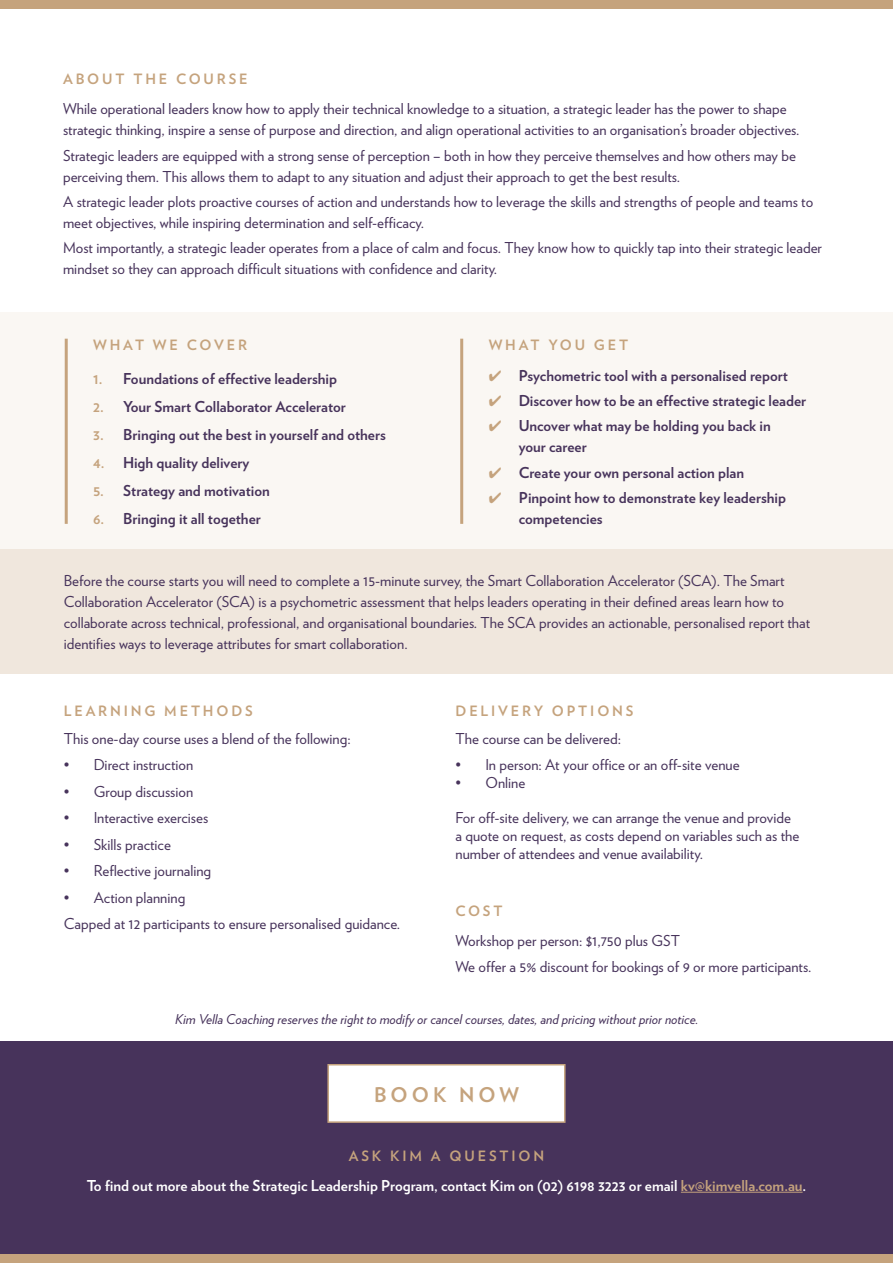
<style>
.page{position:relative;width:893px;height:1263px;background:#fff}
.page>*{position:absolute;margin:0;border:0;box-sizing:border-box;transform-origin:0 0}
.t1{font:700 20.25px "Verlag";letter-spacing:.2em;color:#c5a37d}
.t2{font:15px/21px "Verlag";color:#47335b}
.t3{font:700 15px/21px "Verlag";color:#47335b}
.t4{font:700 15px "Verlag";color:#fff}
.t5{font:700 14.25px "Verlag";letter-spacing:.2em;color:#c5a37d}
.t6{font:italic 13.5px "Verlag";color:#47335b}
.s1{color:#c5a37d}
.s2{color:#faf7f3}
</style>
<div class="page">
<div style="left:0;top:1042px;width:893px;height:221px;background:#47335b"></div>
<hr style="left:681px;top:1192px;width:122px;height:1px;background:#c5a37d">
<div style="left:0;top:1254px;width:893px;height:9px;background:#c5a37d"></div>
<div style="left:0;top:0;width:893px;height:9px;background:#c5a37d"></div>
<div style="left:0;top:549px;width:893px;height:125px;background:#f0e7dd"></div>
<div style="left:0;top:312px;width:893px;height:237px;background:#faf7f3"></div>
<hr style="left:65px;top:339px;width:3px;height:185px;background:#c5a37d">
<hr style="left:460px;top:339px;width:3px;height:185px;background:#c5a37d">
<div style="left:327px;top:1064px;width:239px;height:59px;background:#fff;border:2px solid #c5a37d"></div>
<p class="t5" style="left:63px;top:67px;width:186px">ABOUT THE COURSE</p>
<p class="t2" style="left:63px;top:98px;width:738px">While operational leaders know how to apply their technical knowledge to a situation, a strategic leader has the power to shape strategic thinking, inspire a sense of purpose and direction, and align operational activities to an organisation’s broader objectives.</p>
<p class="t2" style="left:63px;top:144px;width:734px">Strategic leaders are equipped with a strong sense of perception – both in how they perceive themselves and how others may be perceiving them. This allows them to adapt to any situation and adjust their approach to get the best results.</p>
<p class="t2" style="left:63px;top:190px;width:752px">A strategic leader plots proactive courses of action and understands how to leverage the skills and strengths of people and teams to meet objectives, while inspiring determination and self-efficacy.</p>
<p class="t2" style="left:63px;top:237px;width:760px">Most importantly, a strategic leader operates from a place of calm and focus. They know how to quickly tap into their strategic leader mindset so they can approach difficult situations with confidence and clarity.</p>
<p class="t5" style="left:93px;top:334px;width:155px">WHAT WE COVER</p>
<p class="t3" style="left:93px;top:367px;width:245px"><span class="s1">1.</span> Foundations of effective leadership</p>
<p class="t3" style="left:93px;top:395px;width:254px"><span class="s1">2.</span> <span class="s2">2.</span> Your Smart Collaborator Accelerator</p>
<p class="t3" style="left:93px;top:423px;width:294px"><span class="s1">3.</span> Bringing out the best in yourself and others</p>
<p class="t3" style="left:93px;top:451px;width:158px"><span class="s1">4.</span> High quality delivery</p>
<p class="t3" style="left:93px;top:479px;width:178px"><span class="s1">5.</span> Strategy and motivation</p>
<p class="t3" style="left:93px;top:507px;width:169px"><span class="s1">6.</span> Bringing it all together</p>
<p class="t5" style="left:489px;top:334px;width:141px">WHAT YOU GET</p>
<p class="t3" style="left:489px;top:364px;width:301px"><span class="s1">✔</span> Psychometric tool with a personalised report</p>
<p class="t3" style="left:489px;top:389px;width:319px"><span class="s1">✔</span> Discover how to be an effective strategic leader</p>
<p class="t3" style="left:519px;top:415px;width:254px;text-indent:-30px"><span class="s1">✔</span> Uncover what may be holding you back in your career</p>
<p class="t3" style="left:489px;top:461px;width:257px"><span class="s1">✔</span> Create your own personal action plan</p>
<p class="t3" style="left:519px;top:486px;width:269px;text-indent:-30px"><span class="s1">✔</span> Pinpoint how to demonstrate key leadership competencies</p>
<p class="t2" style="left:64px;top:569px;width:748px">Before the course starts you will need to complete a 15-minute survey, the Smart Collaboration Accelerator (SCA). The Smart Collaboration Accelerator (SCA) is a psychometric assessment that helps leaders operating in their defined areas learn how to collaborate across technical, professional, and organisational boundaries. The SCA provides an actionable, personalised report that identifies ways to leverage attributes for smart collaboration.</p>
<p class="t5" style="left:64px;top:699px;width:190px">LEARNING METHODS</p>
<p class="t2" style="left:64px;top:727px;width:288px">This one-day course uses a blend of the following:</p>
<p class="t2" style="left:64px;top:753px;width:131px">• Direct instruction</p>
<p class="t2" style="left:64px;top:780px;width:131px">• Group discussion</p>
<p class="t2" style="left:64px;top:806px;width:146px">• Interactive exercises</p>
<p class="t2" style="left:64px;top:833px;width:109px">• Skills practice</p>
<p class="t2" style="left:64px;top:859px;width:149px">• Reflective journaling</p>
<p class="t2" style="left:64px;top:883px;width:338px;line-height:26.5px">• Action planning<br>Capped at 12 participants to ensure personalised guidance.</p>
<p class="t5" style="left:455px;top:699px;width:180px">DELIVERY OPTIONS</p>
<p class="t2" style="left:455px;top:727px;width:167px">The course can be delivered:</p>
<p class="t2" style="left:455px;top:753px;width:286px">• In person: At your office or an off-site venue</p>
<p class="t2" style="left:455px;top:771px;width:71px">• Online</p>
<p class="t2" style="left:455px;top:808px;width:345px;line-height:18px">For off-site delivery, we can arrange the venue and provide a quote on request, as costs depend on variables such as the number of attendees and venue availability.</p>
<p class="t5" style="left:455px;top:899px;width:49px">COST</p>
<p class="t2" style="left:455px;top:928px;width:357px;line-height:25.2px">Workshop per person: $1,750 plus GST<br>We offer a 5% discount for bookings of 9 or more participants.</p>
<p class="t6" style="left:175px;top:1008px;width:525px">Kim Vella Coaching reserves the right to modify or cancel courses, dates, and pricing without prior notice.</p>
<h1 class="t1" style="left:374px;top:1078px;width:147px">BOOK NOW</h1>
<p class="t5" style="left:349px;top:1145px;width:197px">ASK KIM A QUESTION</p>
<p class="t4" style="left:87px;top:1173px;width:721px">To find out more about the Strategic Leadership Program, contact Kim on (02) 6198 3223 or email <span class="s1">kv@kimvella.com.au</span>.</p>
</div>
